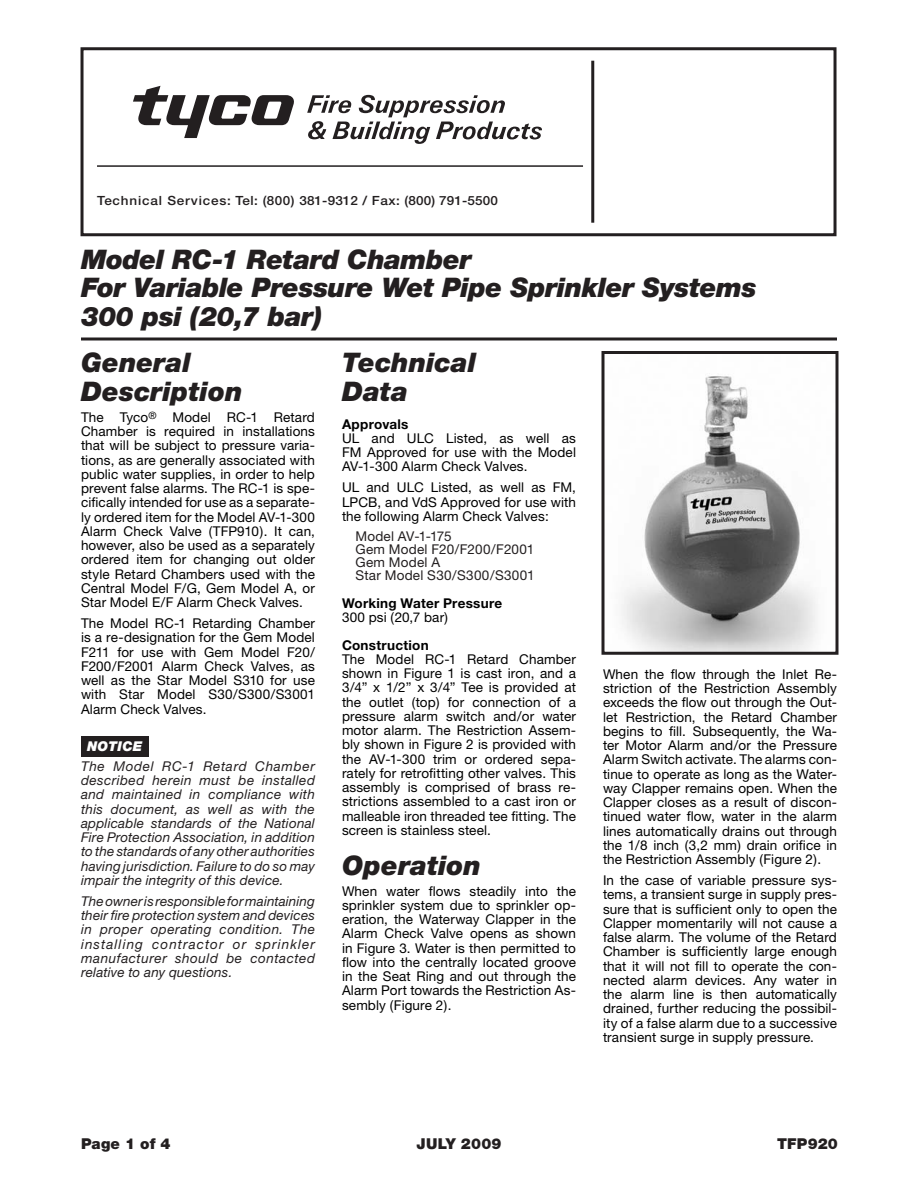
<style>
.page{position:relative;width:918px;height:1188px;background:#fff}
.page>*{position:absolute;margin:0;border:0;box-sizing:border-box;transform-origin:0 0}
.Main_Header_Ital{font:italic 900 27px/28.8px "Helvetica Neue";letter-spacing:-.02em;color:#231f20}
.Ital_Header{font:italic 900 27px/28.8px "Helvetica Neue";color:#231f20}
.CoverCaption{font:900 15px "Helvetica Neue";letter-spacing:.01em;color:#231f20}
.Data_Text_Leader_Bul{font:13.5px/14.2px "Helvetica Neue";letter-spacing:.01em;color:#000;text-align:justify}
.Data_Text_2{font:13.5px/14.2px "Helvetica Neue";letter-spacing:.01em;color:#000;text-align:justify}
.Data_Text_2_NOTE{font:italic 13.5px/14.2px "Helvetica Neue";letter-spacing:.015em;color:#231f20;text-align:justify}
.Tech_Data{font:13.5px/13.2px "Helvetica Neue";letter-spacing:.015em;color:#231f20}
.TechDataHeader{font:700 13.5px "Helvetica Neue";letter-spacing:.02em;color:#000}
.t1{font:italic 900 13.5px "Helvetica Neue";letter-spacing:.025em;color:#fff}
.Paragraph_Style_1{font:500 12.75px "Helvetica Neue";letter-spacing:.035em;color:#231f20;scale:1.06 1}
</style>
<div class="page">
<img style="left:621px;top:376px;width:196px;height:275px">
<div style="left:602px;top:351px;width:237px;height:304px;border:3px solid #231f20"></div>
<hr style="left:81px;top:338px;width:756px;height:2px;background:#231f20">
<div style="left:81px;top:47px;width:756px;height:189px;border:3px solid #231f20"></div>
<hr style="left:591px;top:61px;width:3px;height:162px;background:#231f20">
<hr style="left:97px;top:165px;width:486px;height:2px;background:#231f20">
<svg style="left:307px;top:95px;width:235px;height:49px"></svg>
<svg style="left:133px;top:86px;width:161px;height:52px"></svg>
<div style="left:81px;top:736px;width:67px;height:21px;background:#231f20"></div>
<p class="Paragraph_Style_1" style="left:97px;top:192px;width:380px">Technical Services: Tel: (800) 381-9312 / Fax: (800) 791-5500</p>
<p class="Main_Header_Ital" style="left:81px;top:244px;width:677px">Model RC-1 Retard Chamber<br>For Variable Pressure Wet Pipe Sprinkler Systems<br>300 psi (20,7 bar)</p>
<p class="Ital_Header" style="left:81px;top:348px;width:163px">General<br>Description</p>
<p class="Data_Text_2" style="left:81px;top:410px;width:236px">The Tyco<sup>®</sup> Model RC-1 Retard Chamber is required in installations that will be subject to pressure varia&shy;tions, as are generally associated with public water supplies, in order to help prevent false alarms. The RC-1 is spe&shy;cifically intended for use as a separate&shy;ly ordered item for the Model AV-1-300<br>Alarm Check Valve (TFP910). It can, however, also be used as a separately ordered item for changing out older style Retard Chambers used with the Central Model F/G, Gem Model A, or Star Model E/F Alarm Check Valves.</p>
<p class="Data_Text_2" style="left:81px;top:616px;width:235px">The Model RC-1 Retarding Chamber is a re-designation for the Gem Model F211 for use with Gem Model F20/ F200/F2001 Alarm Check Valves, as well as the Star Model S310 for use with Star Model S30/S300/S3001<br>Alarm Check Valves.</p>
<p class="t1" style="left:87px;top:738px;width:57px">notice</p>
<p class="Data_Text_2_NOTE" style="left:81px;top:759px;width:236px">The Model RC-1 Retard Chamber described herein must be installed and maintained in compliance with this document, as well as with the applicable standards of the National Fire Protection Association, in addition to the standards of any other authorities having jurisdiction. Failure to do so may impair the integrity of this device.</p>
<p class="Data_Text_2_NOTE" style="left:81px;top:894px;width:236px">The owner is responsible for maintaining their fire protection system and devices in proper operating condition. The installing contractor or sprinkler manufacturer should be contacted relative to any questions.</p>
<p class="Ital_Header" style="left:342px;top:348px;width:136px">Technical<br>Data</p>
<p class="TechDataHeader" style="left:342px;top:416px;width:68px">Approvals</p>
<p class="Data_Text_2" style="left:342px;top:431px;width:236px">UL and ULC Listed, as well as FM Approved for use with the Model AV-1-300 Alarm Check Valves.</p>
<p class="Data_Text_Leader_Bul" style="left:342px;top:480px;width:236px">UL and ULC Listed, as well as FM, LPCB, and VdS Approved for use with the following Alarm Check Valves:</p>
<p class="Tech_Data" style="left:356px;top:529px;width:181px">Model AV-1-175<br>Gem Model F20/F200/F2001<br>Gem Model A<br>Star Model S30/S300/S3001</p>
<p class="TechDataHeader" style="left:342px;top:595px;width:162px">Working Water Pressure</p>
<p class="Data_Text_Leader_Bul" style="left:342px;top:610px;width:107px">300 psi (20,7 bar)</p>
<p class="TechDataHeader" style="left:342px;top:637px;width:88px">Construction</p>
<p class="Data_Text_Leader_Bul" style="left:342px;top:652px;width:236px">The Model RC-1 Retard Chamber shown in Figure 1 is cast iron, and a 3/4” x 1/2” x 3/4” Tee is provided at the outlet (top) for connection of a pressure alarm switch and/or water motor alarm. The Restriction Assem&shy;bly shown in Figure 2 is provided with the AV-1-300 trim or ordered sepa&shy;rately for retrofitting other valves. This assembly is comprised of brass re&shy;strictions assembled to a cast iron or malleable iron threaded tee fitting. The screen is stainless steel.</p>
<p class="Ital_Header" style="left:342px;top:850px;width:141px">Operation</p>
<p class="Data_Text_Leader_Bul" style="left:342px;top:884px;width:236px">When water flows steadily into the sprinkler system due to sprinkler op&shy;eration, the Waterway Clapper in the Alarm Check Valve opens as shown in Figure 3. Water is then permitted to flow into the centrally located groove in the Seat Ring and out through the Alarm Port towards the Restriction As&shy;sembly (Figure 2).</p>
<p class="Data_Text_Leader_Bul" style="left:603px;top:667px;width:236px">When the flow through the Inlet Re&shy;striction of the Restriction Assembly exceeds the flow out through the Out&shy;let Restriction, the Retard Chamber begins to fill. Subsequently, the Wa&shy;ter Motor Alarm and/or the Pressure Alarm Switch activate. The alarms con&shy;tinue to operate as long as the Water&shy;way Clapper remains open. When the Clapper closes as a result of discon&shy;tinued water flow, water in the alarm lines automatically drains out through the 1/8 inch (3,2 mm) drain orifice in the Restriction Assembly (Figure 2).</p>
<p class="Data_Text_Leader_Bul" style="left:603px;top:873px;width:236px">In the case of variable pressure sys&shy;tems, a transient surge in supply pres&shy;sure that is sufficient only to open the Clapper momentarily will not cause a false alarm. The volume of the Retard Chamber is sufficiently large enough that it will not fill to operate the con&shy;nected alarm devices. Any water in the alarm line is then automatically drained, further reducing the possibil&shy;ity of a false alarm due to a successive transient surge in supply pressure.</p>
<p class="CoverCaption" style="left:81px;top:1135px;width:91px">Page 1 of 4</p>
<p class="CoverCaption" style="left:417px;top:1135px;width:86px">JULY 2009</p>
<p class="CoverCaption" style="left:777px;top:1135px;width:62px">TFP920</p>
</div>
